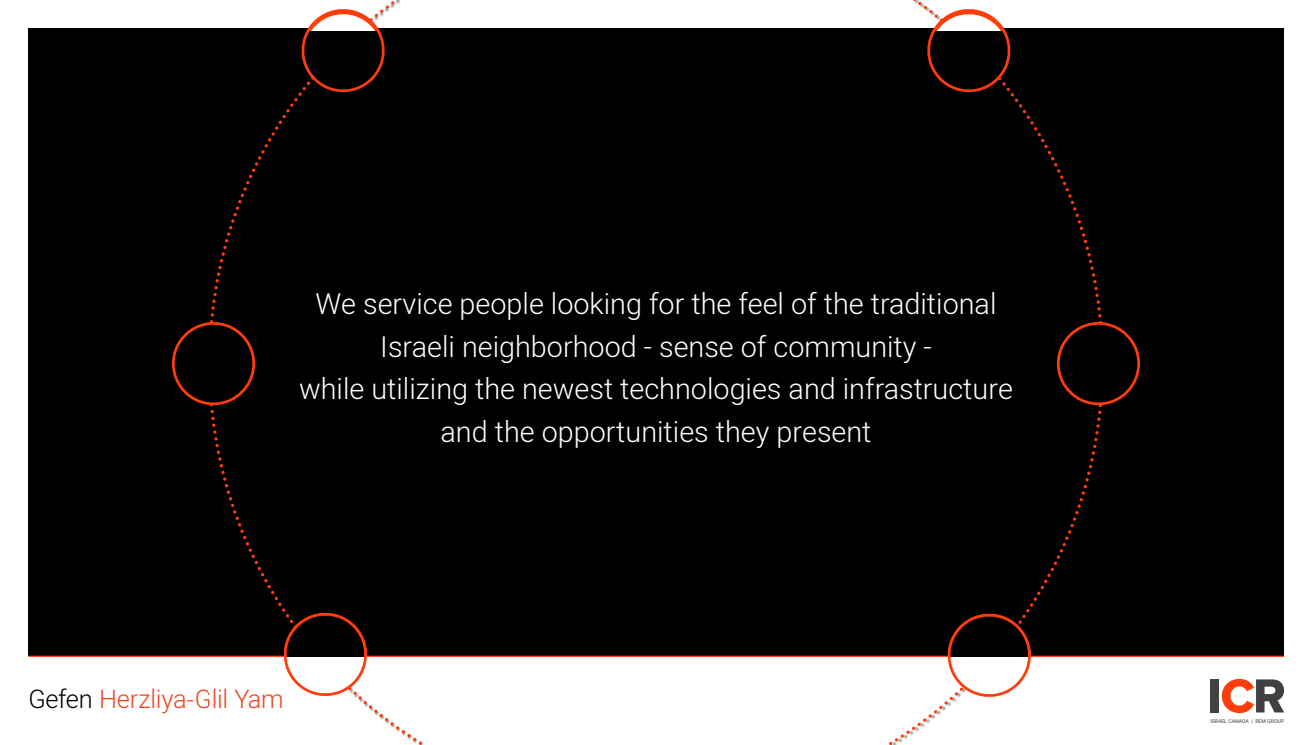
<style>
.page{position:relative;width:1312px;height:745px;background:#fff}
.page>*{position:absolute;margin:0;border:0;box-sizing:border-box;transform-origin:0 0}
.t1{font:300 28.75px/42.6px "Heebo";color:#fff;text-align:center}
.t2{font:300 25.38px "Heebo";letter-spacing:-.015em;color:#ef4423}
.t3{font:5.12px "Heebo";color:#414042}
.s1{color:#000}
</style>
<div class="page">
<div style="left:28px;top:28px;width:1255px;height:627px;background:#000"></div>
<hr style="left:28px;top:655px;width:1255px;height:1px;background:#ff3d0a">
<svg style="left:1221px;top:678px;width:62px;height:34px"></svg>
<div style="left:1209px;top:679px;width:9px;height:33px;background:#414042"></div>
<svg style="left:659px;top:377px;width:446px;height:367px"></svg>
<svg style="left:206px;top:370px;width:450px;height:374px"></svg>
<div style="left:173px;top:323px;width:81px;height:80px;background:#000;border-radius:50%"></div>
<div style="left:172px;top:322px;width:83px;height:83px;border:3px solid #ff3d0a;border-radius:50%"></div>
<div style="left:1058px;top:323px;width:80px;height:80px;background:#000;border-radius:50%"></div>
<div style="left:1056px;top:322px;width:83px;height:83px;border:3px solid #ff3d0a;border-radius:50%"></div>
<svg style="left:298px;top:5px;width:89px;height:91px"></svg>
<svg style="left:920px;top:6px;width:94px;height:91px"></svg>
<svg style="left:941px;top:607px;width:92px;height:96px"></svg>
<svg style="left:277px;top:610px;width:96px;height:92px"></svg>
<p class="t1" style="left:299px;top:282px;width:715px">We service people looking for the feel of the traditional Israeli neighborhood - sense of community -<br>while utilizing the newest technologies and infrastructure and the opportunities they present</p>
<p class="t2" style="left:28px;top:680px;width:257px"><span class="s1">Gefen</span> Herzliya-Glil Yam</p>
<p class="t3" style="left:1209px;top:717px;width:40px">ISRAEL CANADA</p>
<p class="t3" style="left:1254px;top:717px;width:30px">REM GROUP</p>
<p class="t3" style="left:1251px;top:717px;width:3px">|</p>
</div>
